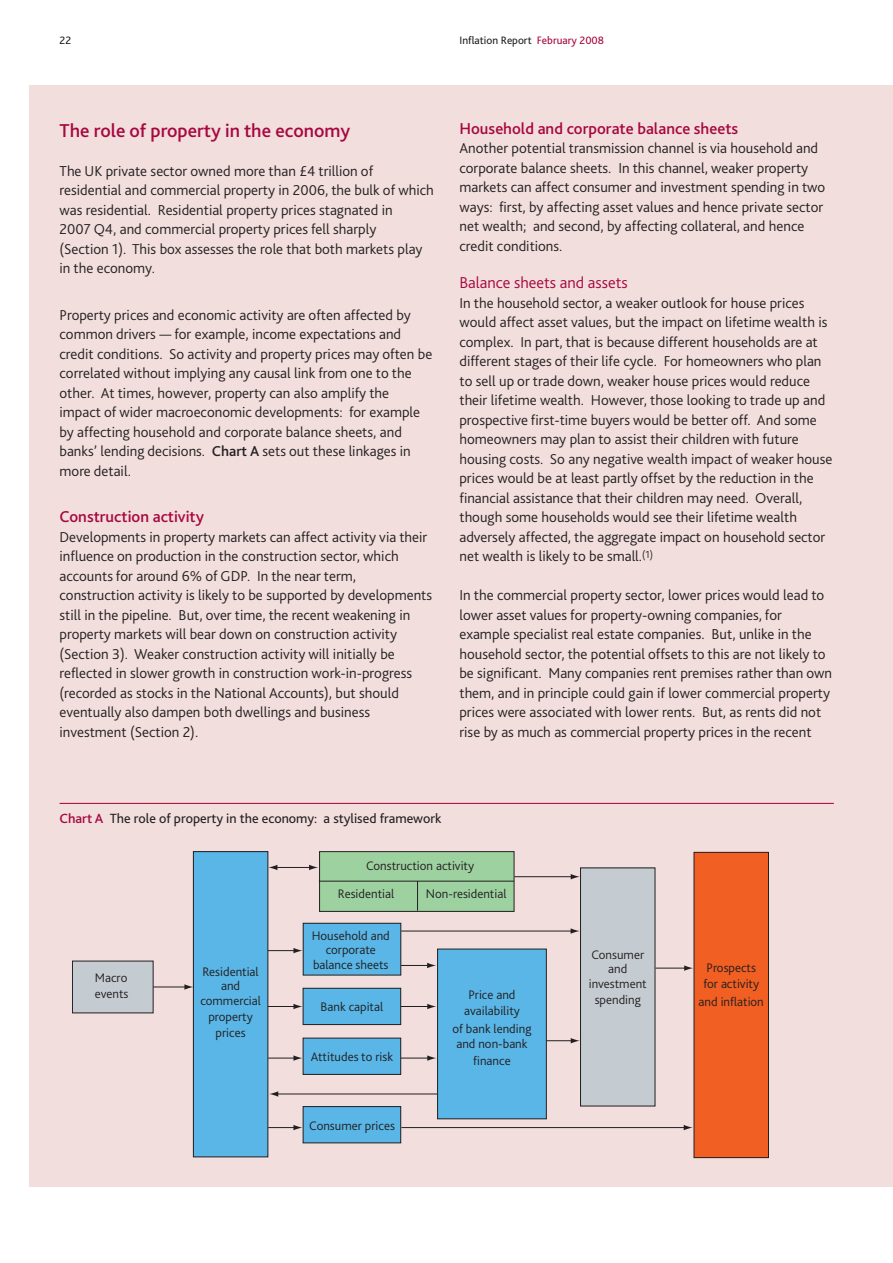
<style>
.page{position:relative;width:893px;height:1263px;background:#fff}
.page>*{position:absolute;margin:0;border:0;box-sizing:border-box;transform-origin:0 0}
.t1{font:500 19.5px "Bliss 2";color:#a70740}
.t2{font:500 16.5px "Bliss 2";color:#a70740}
.t3{font:300 16.5px "Bliss 2";color:#a70740}
.t4{font:300 15px/19.5px "Bliss 2";color:#231f20}
.t5{font:13.95px "Bliss 2";color:#231f20}
.t6{font:300 12.9px/15.5px "Bliss 2";color:#231f20;text-align:center}
.t7{font:11.25px "Bliss 2";color:#231f20}
.s1{color:#a70740}
.s2{font-weight:500}
.s3{font-weight:500;color:#a70740}
</style>
<div class="page">
<div style="left:30px;top:85px;width:862px;height:1101px;background:#f1dedd"></div>
<div style="left:193px;top:852px;width:75px;height:305px;background:#59b6e7"></div>
<div style="left:193px;top:851px;width:75px;height:306px;border:1px solid #231f20"></div>
<div style="left:72px;top:961px;width:81px;height:52px;background:#c5ccd1"></div>
<div style="left:319px;top:852px;width:195px;height:59px;background:#9dd2a0"></div>
<div style="left:319px;top:851px;width:195px;height:61px;border:1px solid #231f20"></div>
<div style="left:437px;top:949px;width:109px;height:170px;background:#59b6e7"></div>
<div style="left:694px;top:852px;width:74px;height:306px;background:#f15f22"></div>
<svg style="left:152px;top:867px;width:503px;height:240px"></svg>
<svg style="left:184px;top:984px;width:9px;height:6px"></svg>
<hr style="left:275px;top:867px;width:35px;height:1px;background:#231f20">
<svg style="left:309px;top:865px;width:9px;height:5px"></svg>
<svg style="left:268px;top:865px;width:9px;height:5px"></svg>
<svg style="left:268px;top:948px;width:34px;height:5px"></svg>
<svg style="left:268px;top:1004px;width:34px;height:5px"></svg>
<svg style="left:268px;top:1055px;width:34px;height:6px"></svg>
<hr style="left:514px;top:876px;width:58px;height:1px;background:#231f20">
<svg style="left:570px;top:874px;width:10px;height:5px"></svg>
<hr style="left:401px;top:931px;width:171px;height:1px;background:#231f20">
<svg style="left:570px;top:928px;width:9px;height:6px"></svg>
<svg style="left:401px;top:963px;width:35px;height:5px"></svg>
<svg style="left:401px;top:1004px;width:35px;height:5px"></svg>
<svg style="left:401px;top:1055px;width:35px;height:6px"></svg>
<svg style="left:546px;top:1038px;width:34px;height:5px"></svg>
<hr style="left:655px;top:968px;width:31px;height:1px;background:#231f20">
<svg style="left:684px;top:965px;width:9px;height:6px"></svg>
<hr style="left:276px;top:1094px;width:161px;height:1px;background:#231f20">
<svg style="left:269px;top:1091px;width:9px;height:6px"></svg>
<svg style="left:267px;top:1106px;width:134px;height:38px"></svg>
<hr style="left:401px;top:1127px;width:284px;height:1px;background:#231f20">
<svg style="left:683px;top:1125px;width:9px;height:5px"></svg>
<hr style="left:60px;top:803px;width:773px;height:1px;background:#a70740">
<p class="t7" style="left:60px;top:36px;width:13px">22</p>
<p class="t7" style="left:459px;top:36px;width:146px">Inflation Report <span class="s1">February 2008</span></p>
<h1 class="t1" style="left:60px;top:123px;width:292px">The role of property in the economy</h1>
<p class="t4" style="left:60px;top:162px;width:376px">The UK private sector owned more than £4 trillion of residential and commercial property in 2006, the bulk of which was residential. Residential property prices stagnated in<br>2007 Q4, and commercial property prices fell sharply<br>(Section 1). This box assesses the role that both markets play in the economy.</p>
<p class="t4" style="left:60px;top:306px;width:374px">Property prices and economic activity are often affected by common drivers — for example, income expectations and credit conditions. So activity and property prices may often be correlated without implying any causal link from one to the other. At times, however, property can also amplify the impact of wider macroeconomic developments: for example by affecting household and corporate balance sheets, and banks’ lending decisions. <span class="s2">Chart A</span> sets out these linkages in more detail.</p>
<p class="t2" style="left:60px;top:510px;width:146px">Construction activity</p>
<p class="t4" style="left:60px;top:528px;width:374px">Developments in property markets can affect activity via their influence on production in the construction sector, which accounts for around 6% of GDP. In the near term, construction activity is likely to be supported by developments still in the pipeline. But, over time, the recent weakening in property markets will bear down on construction activity (Section 3). Weaker construction activity will initially be reflected in slower growth in construction work-in-progress (recorded as stocks in the National Accounts), but should eventually also dampen both dwellings and business investment (Section 2).</p>
<p class="t2" style="left:459px;top:122px;width:280px">Household and corporate balance sheets</p>
<p class="t4" style="left:459px;top:140px;width:367px">Another potential transmission channel is via household and corporate balance sheets. In this channel, weaker property markets can affect consumer and investment spending in two ways: first, by affecting asset values and hence private sector net wealth; and second, by affecting collateral, and hence credit conditions.</p>
<p class="t3" style="left:459px;top:277px;width:170px">Balance sheets and assets</p>
<p class="t4" style="left:459px;top:295px;width:374px">In the household sector, a weaker outlook for house prices would affect asset values, but the impact on lifetime wealth is complex. In part, that is because different households are at different stages of their life cycle. For homeowners who plan to sell up or trade down, weaker house prices would reduce their lifetime wealth. However, those looking to trade up and prospective first-time buyers would be better off. And some homeowners may plan to assist their children with future housing costs. So any negative wealth impact of weaker house prices would be at least partly offset by the reduction in the financial assistance that their children may need. Overall, though some households would see their lifetime wealth adversely affected, the aggregate impact on household sector net wealth is likely to be small.<sup>(1)</sup></p>
<p class="t4" style="left:459px;top:587px;width:374px">In the commercial property sector, lower prices would lead to lower asset values for property-owning companies, for example specialist real estate companies. But, unlike in the household sector, the potential offsets to this are not likely to be significant. Many companies rent premises rather than own them, and in principle could gain if lower commercial property prices were associated with lower rents. But, as rents did not rise by as much as commercial property prices in the recent</p>
<p class="t5" style="left:60px;top:813px;width:383px"><span class="s3">Chart A</span> The role of property in the economy: a stylised framework</p>
<p class="t6" style="left:95px;top:971px;width:35px;text-align:left">Macro events</p>
<p class="t6" style="left:200px;top:965px;width:62px">Residential and commercial property prices</p>
<p class="t6" style="left:338px;top:853px;width:138px;line-height:28px;text-align:left;text-indent:28px">Construction activity<br>Residential</p>
<p class="t6" style="left:426px;top:887px;width:82px">Non-residential</p>
<p class="t6" style="left:312px;top:930px;width:80px;line-height:14.4px">Household and corporate balance sheets</p>
<p class="t6" style="left:320px;top:1001px;width:64px">Bank capital</p>
<p class="t6" style="left:311px;top:1050px;width:84px">Attitudes to risk</p>
<p class="t6" style="left:309px;top:1119px;width:87px">Consumer prices</p>
<p class="t6" style="left:452px;top:987px;width:81px;line-height:17px">Price and availability<br>of bank lending</p>
<p class="t6" style="left:456px;top:1037px;width:73px;line-height:16.5px">and non-bank finance</p>
<p class="t6" style="left:588px;top:948px;width:59px">Consumer and investment spending</p>
<p class="t6" style="left:698px;top:960px;width:67px;line-height:17px">Prospects for activity and inflation</p>
</div>
